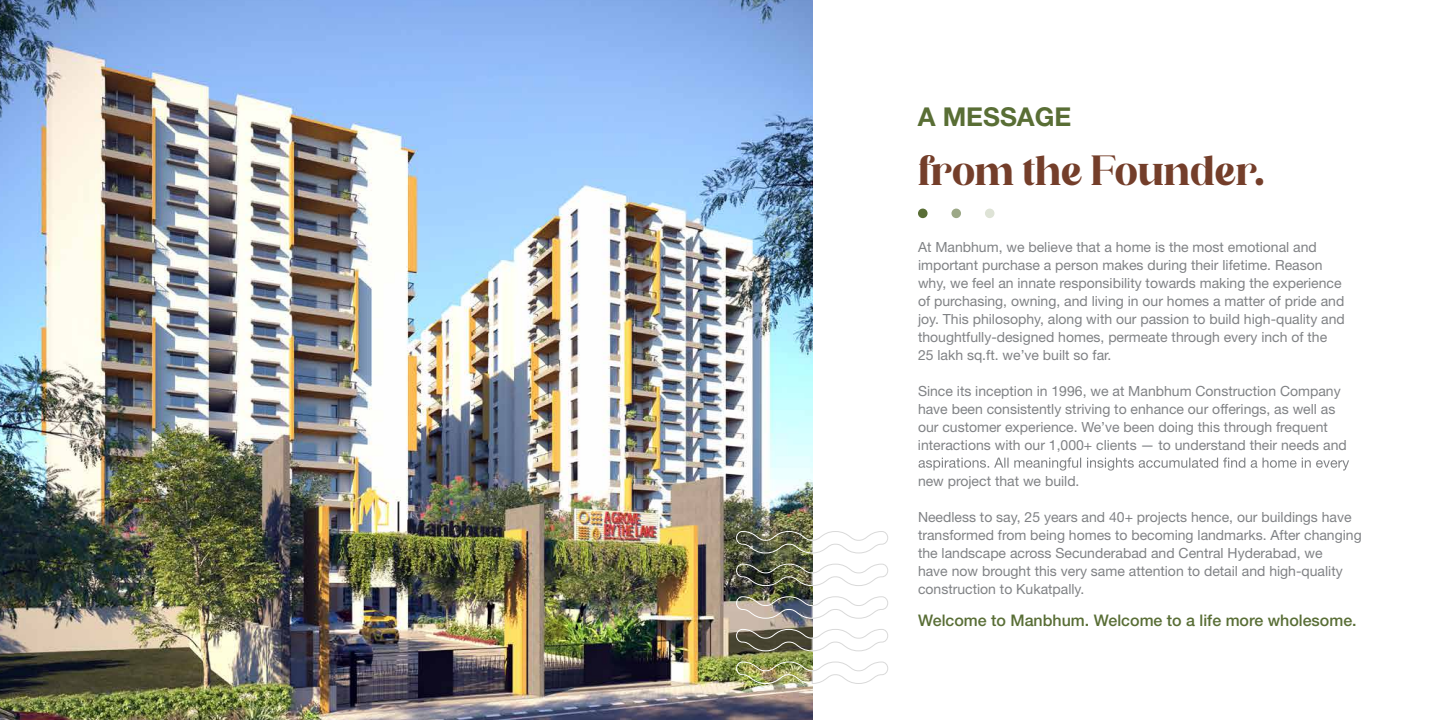
<style>
.page{position:relative;width:1440px;height:720px;background:#fff}
.page>*{position:absolute;margin:0;border:0;box-sizing:border-box;transform-origin:0 0}
.t1{font:33px "Bergante";color:#743e2a}
.t2{font:700 26px "Helvetica Neue LT Std";color:#596e35}
.t3{font:500 16px "Helvetica Neue LT Std";color:#596e36}
.t4{font:14px/18px "Helvetica Neue LT Std";color:#808285}
</style>
<div class="page">
<img style="left:0;top:0;width:812px;height:720px">
<div style="left:918px;top:209px;width:10px;height:9px;background:#596e36;border-radius:50%"></div>
<div style="left:951px;top:209px;width:10px;height:9px;background:#9ca887;border-radius:50%"></div>
<div style="left:985px;top:209px;width:10px;height:9px;background:#dee3d6;border-radius:50%"></div>
<svg style="left:919px;top:458px;width:430px;height:13px"></svg>
<img style="left:736px;top:531px;width:152px;height:154px">
<h2 class="t2" style="left:918px;top:101px;width:155px">A MESSAGE</h2>
<h1 class="t1" style="left:918px;top:146px;width:348px">from the Founder.</h1>
<p class="t4" style="left:918px;top:237px;width:428px">At Manbhum, we believe that a home is the most emotional and important purchase a person makes during their lifetime. Reason why, we feel an innate responsibility towards making the experience of purchasing, owning, and living in our homes a matter of pride and joy. This philosophy, along with our passion to build high-quality and thoughtfully-designed homes, permeate through every inch of the 25 lakh sq.ft. we’ve built so far.</p>
<p class="t4" style="left:918px;top:381px;width:430px">Since its inception in 1996, we at Manbhum Construction Company have been consistently striving to enhance our offerings, as well as our customer experience. We’ve been doing this through frequent interactions with our 1,000+ clients — to understand their needs and</p>
<p class="t4" style="left:918px;top:471px;width:163px">new project that we build.</p>
<p class="t4" style="left:918px;top:507px;width:445px">Needless to say, 25 years and 40+ projects hence, our buildings have transformed from being homes to becoming landmarks. After changing the landscape across Secunderabad and Central Hyderabad, we<br>have now brought this very same attention to detail and high-quality construction to Kukatpally.</p>
<p class="t3" style="left:918px;top:610px;width:440px">Welcome to Manbhum. Welcome to a life more wholesome.</p>
</div>
